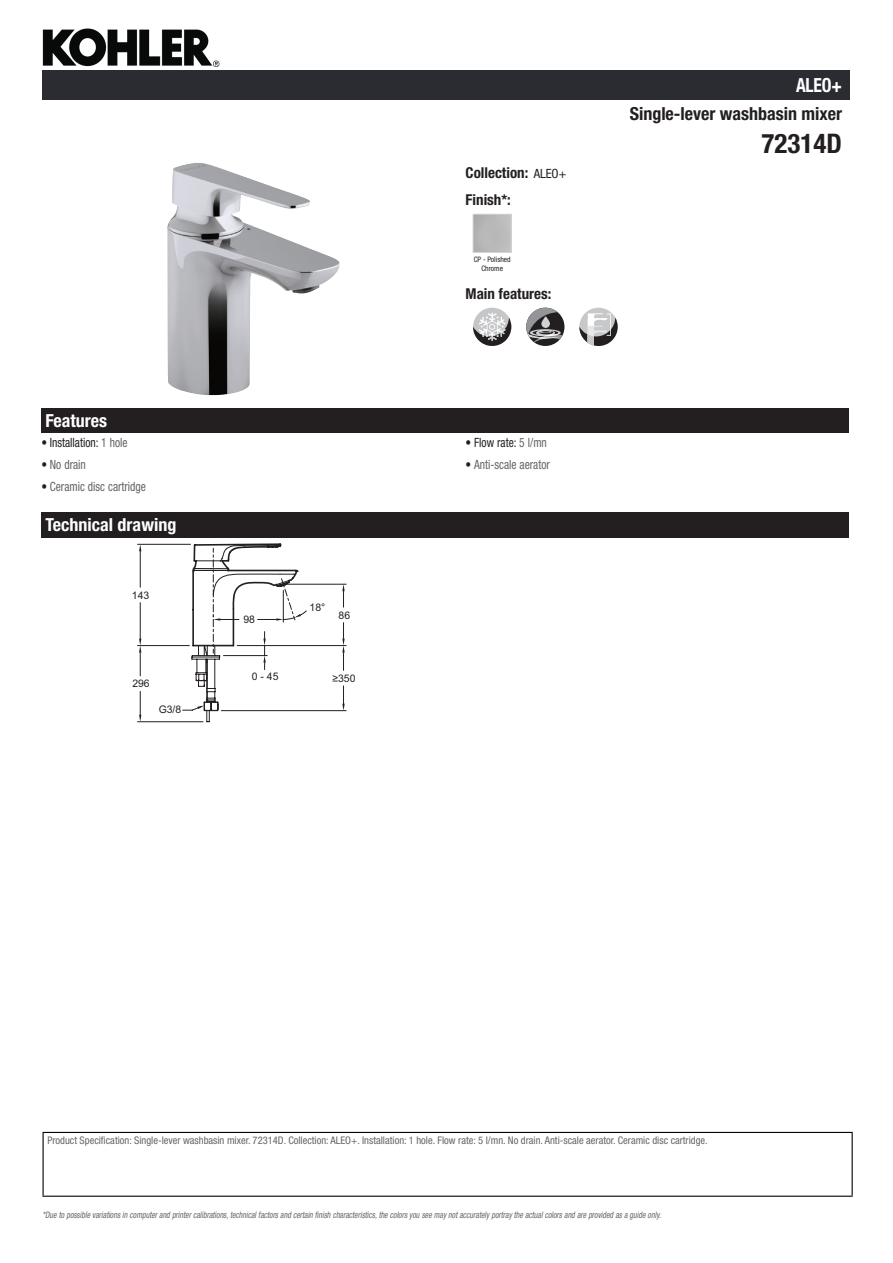
<style>
.page{position:relative;width:893px;height:1263px;background:#fff}
.page>*{position:absolute;margin:0;border:0;box-sizing:border-box;transform-origin:0 0}
.t1{font:700 condensed 27px "Helvetica Neue LT Std";color:#231f20}
.t2{font:700 condensed 19.5px "Helvetica Neue LT Std";color:#fff;scale:.9 1}
.t3{font:700 condensed 18px "Helvetica Neue LT Std";color:#231f20}
.t4{font:700 condensed 18px "Helvetica Neue LT Std";color:#fff}
.t5{font:700 condensed 15px/27.8px "Helvetica Neue LT Std";color:#231f20}
.t6{font:condensed 12.75px "Helvetica Neue LT Std";color:#626568;scale:.9 1}
.t7{font:condensed 12.75px "Helvetica Neue LT Std";color:#231f20;scale:.9 1}
.t8{font:condensed 10.5px "Helvetica Neue LT Std";color:#626568}
.t9{font:10.5px "Arial";color:#231f20}
.t10{font:italic condensed 9px "Helvetica Neue LT Std";color:#626568;scale:.87 1}
.t11{font:condensed 7.5px/9px "Helvetica Neue LT Std";color:#231f20;text-align:center}
.s1{font-weight:400;font-size:12.75px}
.s2{color:#626568}
.s3{color:#231f20}
</style>
<div class="page">
<img style="left:42px;top:28px;width:188px;height:53px">
<img style="left:167px;top:163px;width:173px;height:233px">
<div style="left:473px;top:214px;width:39px;height:39px;border:1px solid #d3d4da"></div>
<div style="left:473px;top:308px;width:38px;height:38px;background:#c5c6c8;border-radius:50%"></div>
<svg style="left:473px;top:313px;width:38px;height:33px"></svg>
<div style="left:526px;top:308px;width:38px;height:38px;background:#231f20;border-radius:50%"></div>
<svg style="left:526px;top:308px;width:37px;height:34px"></svg>
<div style="left:579px;top:308px;width:39px;height:38px;background:#c7c8ca;border-radius:50%"></div>
<svg style="left:579px;top:313px;width:39px;height:33px"></svg>
<div style="left:41px;top:408px;width:808px;height:25px;background:#231f20"></div>
<div style="left:41px;top:512px;width:808px;height:25px;background:#231f20"></div>
<hr style="left:138px;top:721px;width:65px;height:1px;background:#231f20">
<hr style="left:138px;top:645px;width:51px;height:1px;background:#231f20">
<svg style="left:139px;top:691px;width:2px;height:31px"></svg>
<hr style="left:138px;top:544px;width:52px;height:1px;background:#231f20">
<hr style="left:140px;top:551px;width:1px;height:36px;background:#231f20">
<hr style="left:140px;top:603px;width:1px;height:36px;background:#231f20">
<svg style="left:139px;top:544px;width:2px;height:7px"></svg>
<svg style="left:139px;top:639px;width:2px;height:37px"></svg>
<hr style="left:287px;top:584px;width:59px;height:1px;background:#231f20">
<hr style="left:237px;top:645px;width:109px;height:1px;background:#231f20">
<svg style="left:342px;top:584px;width:3px;height:23px"></svg>
<hr style="left:221px;top:710px;width:125px;height:1px;background:#231f20">
<svg style="left:342px;top:686px;width:3px;height:25px"></svg>
<svg style="left:342px;top:623px;width:3px;height:47px"></svg>
<svg style="left:182px;top:543px;width:125px;height:179px"></svg>
<div style="left:43px;top:71px;width:807px;height:29px;background:#2a2c32"></div>
<hr style="left:43px;top:1132px;width:810px;height:1px;background:#040503">
<hr style="left:43px;top:1133px;width:1px;height:62px;background:#040503">
<hr style="left:852px;top:1133px;width:1px;height:62px;background:#040503">
<hr style="left:43px;top:1195px;width:810px;height:2px;background:#040503">
<h2 class="t2" style="left:796px;top:74px;width:53px">ALEO+</h2>
<h3 class="t3" style="left:630px;top:103px;width:214px">Single-lever washbasin mixer</h3>
<h3 class="t5" style="left:466px;top:158px;width:102px">Collection: <span class="s1">ALEO+<br></span>Finish*:</h3>
<p class="t11" style="left:474px;top:255px;width:38px">CP - Polished<br>Chrome</p>
<h3 class="t5" style="left:466px;top:280px;width:87px">Main features:</h3>
<h3 class="t4" style="left:46px;top:410px;width:63px">Features</h3>
<h3 class="t7" style="left:41px;top:435px;width:97px">• Installation: <span class="s2">1 hole</span></h3>
<h3 class="t7" style="left:466px;top:435px;width:92px">• Flow rate: <span class="s2">5 l/mn</span></h3>
<h3 class="t6" style="left:41px;top:457px;width:51px"><span class="s3">•</span> No drain</h3>
<h3 class="t6" style="left:466px;top:457px;width:95px"><span class="s3">•</span> Anti-scale aerator</h3>
<h3 class="t6" style="left:41px;top:479px;width:118px"><span class="s3">•</span> Ceramic disc cartridge</h3>
<h3 class="t4" style="left:46px;top:514px;width:132px">Technical drawing</h3>
<p class="t9" style="left:132px;top:588px;width:19px">143</p>
<p class="t9" style="left:132px;top:677px;width:19px">296</p>
<p class="t9" style="left:159px;top:703px;width:24px">G3/8</p>
<p class="t9" style="left:243px;top:613px;width:13px">98</p>
<p class="t9" style="left:310px;top:601px;width:17px">18°</p>
<p class="t9" style="left:339px;top:608px;width:13px">86</p>
<p class="t9" style="left:252px;top:669px;width:28px">0 - 45</p>
<p class="t9" style="left:332px;top:671px;width:25px">≥350</p>
<h1 class="t1" style="left:762px;top:127px;width:82px">72314D</h1>
<p class="t8" style="left:47px;top:1134px;width:662px">Product Specification: Single-lever washbasin mixer. 72314D. Collection: ALEO+. Installation: 1 hole. Flow rate: 5 l/mn. No drain. Anti-scale aerator. Ceramic disc cartridge.</p>
<p class="t10" style="left:43px;top:1210px;width:714px">*Due to possible variationsin computerand printercalibrations,technicalfactorsand certain finish characteristics,the colorsyou see maynotaccuratelyportraythe actualcolorsand are provided asa guide only.</p>
</div>
